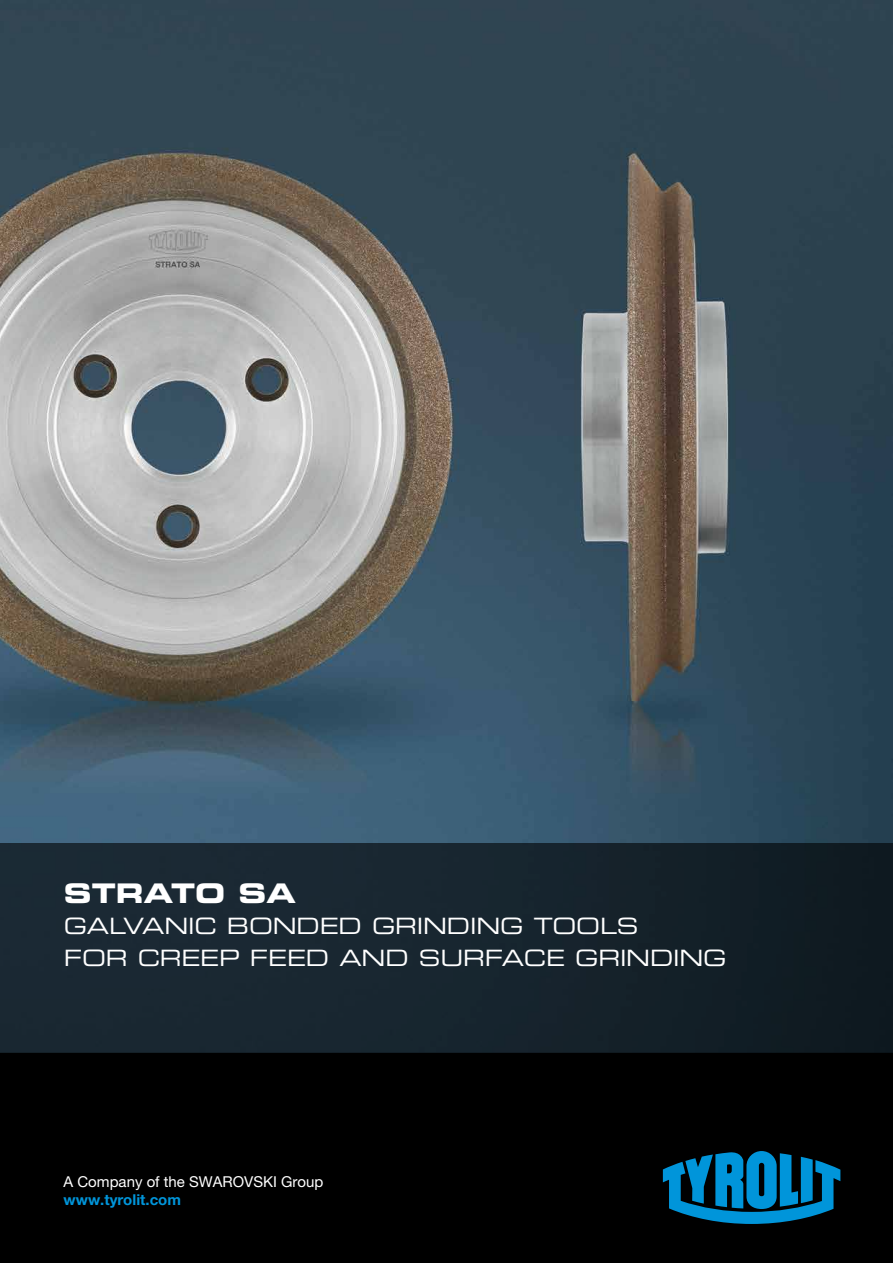
<style>
.page{position:relative;width:893px;height:1263px;background:#fff}
.page>*{position:absolute;margin:0;border:0;box-sizing:border-box;transform-origin:0 0}
.t1{font:27px "Eurostile LT Std Bold Ex 2";color:#fff}
.t2{font:22.5px/31.5px "Eurostile LT Std Ex 2";letter-spacing:-.01em;color:#fff}
.t3{font:15px "Helvetica Neue LT Pro";color:#fff}
.t4{font:700 15px "Helvetica Neue LT Pro";color:#0095da}
</style>
<div class="page">
<img style="left:0;top:0;width:893px;height:843px">
<div style="left:0;top:1053px;width:893px;height:210px;background:#000"></div>
<div style="left:0;top:843px;width:893px;height:210px;background:linear-gradient(to right,#1d2c37,#101c23)"></div>
<svg style="left:663px;top:1151px;width:177px;height:73px;background:#005983"></svg>
<p class="t1" style="left:64px;top:874px;width:234px">STRATO SA</p>
<p class="t2" style="left:64px;top:910px;width:664px">GALVANIC BONDED GRINDING TOOLS<br>FOR CREEP FEED AND SURFACE GRINDING</p>
<p class="t3" style="left:64px;top:1172px;width:261px">A Company of the SWAROVSKI Group</p>
<p class="t4" style="left:64px;top:1190px;width:119px">www.tyrolit.com</p>
</div>
